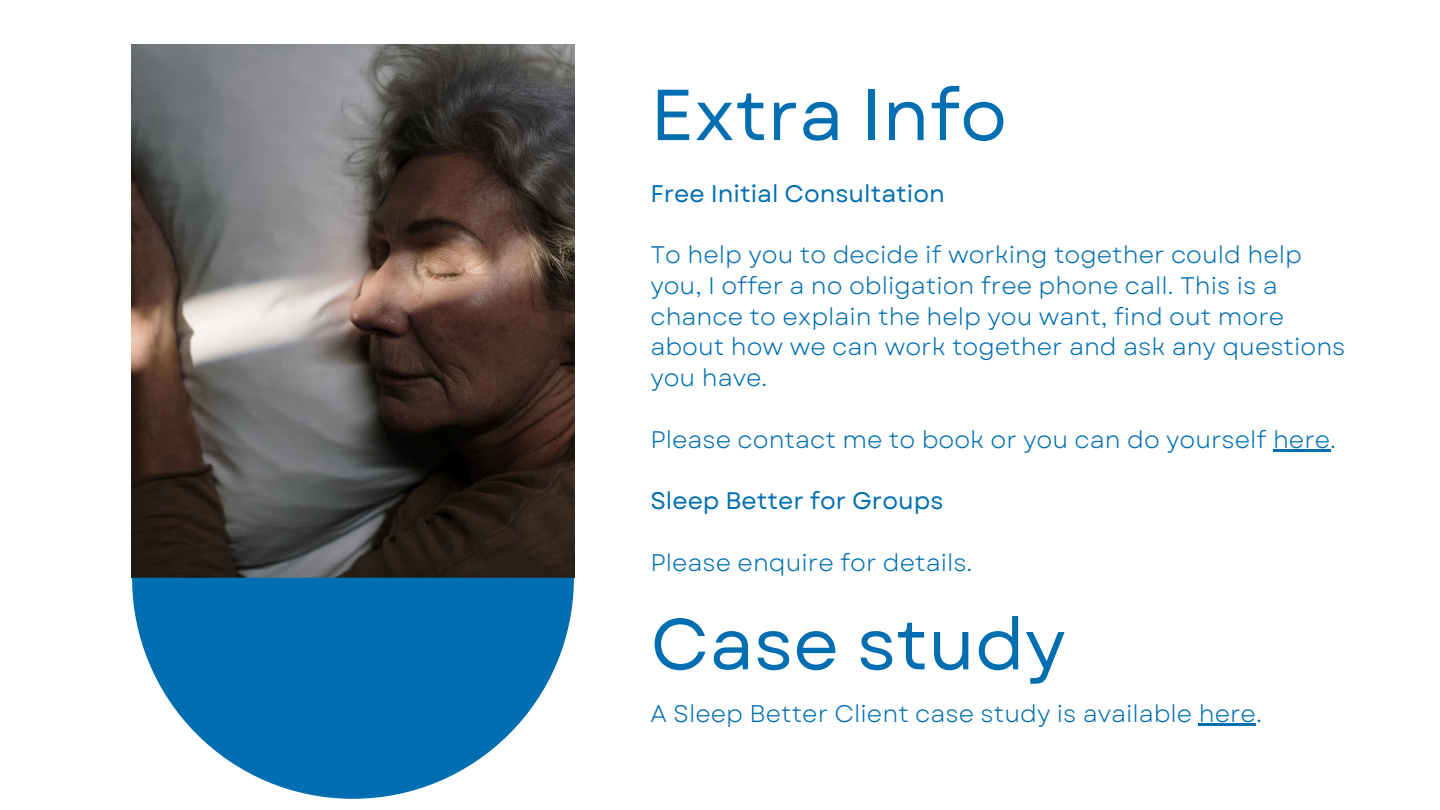
<style>
.page{position:relative;width:1440px;height:810px;background:#fff}
.page>*{position:absolute;margin:0;border:0;box-sizing:border-box;transform-origin:0 0}
.t1{font:72px "Garet";color:#016eb1}
.t2{font:24px/30.8px "Garet";color:#016eb1}
.t3{font:24px "Garet";color:#016eb1}
</style>
<div class="page">
<img style="left:132px;top:45px;width:442px;height:533px">
<svg style="left:132px;top:578px;width:442px;height:221px;fill:#016eb1"></svg>
<hr style="left:1273px;top:449px;width:57px;height:2px;background:#016eb1">
<hr style="left:1199px;top:723px;width:57px;height:3px;background:#016eb1">
<p class="t1" style="left:650px;top:63px;width:358px">Extra Info</p>
<h1 class="t3" style="left:650px;top:176px;width:296px">Free Initial Consultation</h1>
<p class="t2" style="left:650px;top:239px;width:697px">To help you to decide if working together could help you, I offer a no obligation free phone call. This is a chance to explain the help you want, find out more about how we can work together and ask any questions you have.</p>
<p class="t2" style="left:650px;top:424px;width:687px">Please contact me to book or you can do yourself here.</p>
<p class="t3" style="left:650px;top:483px;width:295px">Sleep Better for Groups</p>
<p class="t2" style="left:650px;top:547px;width:323px">Please enquire for details.</p>
<p class="t1" style="left:650px;top:592px;width:417px">Case study</p>
<h1 class="t2" style="left:650px;top:698px;width:613px">A Sleep Better Client case study is available here.</h1>
</div>
